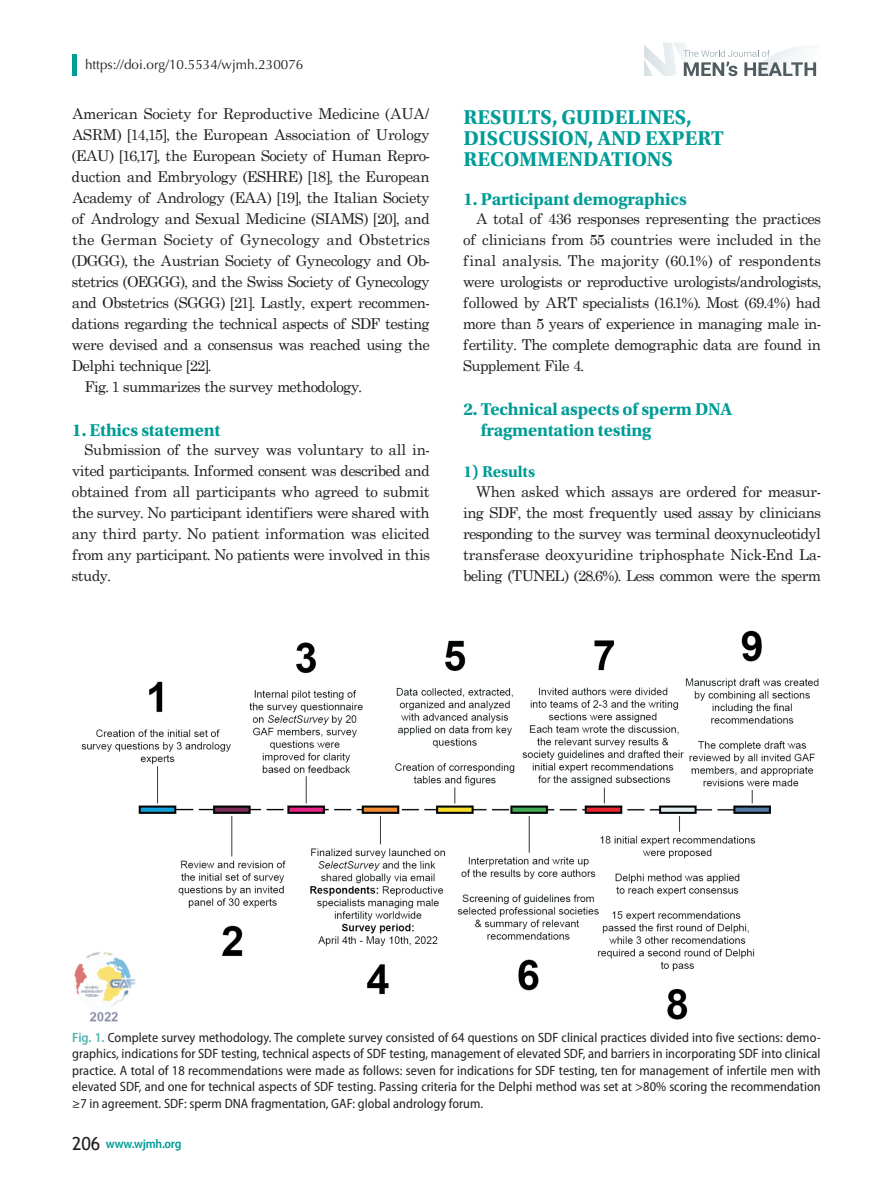
<style>
.page{position:relative;width:893px;height:1191px;background:#fff}
.page>*{position:absolute;margin:0;border:0;box-sizing:border-box;transform-origin:0 0}
.서론_1st{font:700 21px/21px "Utopia Std";color:#009c97}
._1__제목_2nd{font:700 18px/21px "Utopia Std";letter-spacing:-.01em;color:#009c97}
._1__제목_3rd{font:700 16.5px "Utopia Std";letter-spacing:-.005em;color:#009c97}
.본문{font:15px/21px "Century Schoolbook";letter-spacing:-.035em;color:#231f20;text-align:justify}
.그림설명{font:semi-condensed 13.5px/16.5px "Myriad Pro";color:#231f20;text-align:justify}
.t1{font:13.5px "Optima LT Std";color:#231f20}
.t2{font:600 semi-condensed 12.75px "Myriad Pro";letter-spacing:-.025em;color:#009c97}
.s1{font-weight:600;color:#51b3b1}
.s2{font-family:"Trebuchet MS";font-weight:400;font-stretch:normal;font-size:18px;color:#231f20}
</style>
<div class="page">
<div style="left:72px;top:54px;width:5px;height:21px;background:#009c97"></div>
<svg style="left:644px;top:43px;width:173px;height:33px"></svg>
<img style="left:75px;top:630px;width:744px;height:391px">
<p class="t1" style="left:85px;top:57px;width:220px">https://doi.org/10.5534/wjmh.230076</p>
<p class="본문" style="left:72px;top:102px;width:360px">American Society for Reproductive Medicine (AUA/ ASRM) [14,15], the European Association of Urology (EAU) [16,17], the European Society of Human Repro&shy;duction and Embryology (ESHRE) [18], the European Academy of Andrology (EAA) [19], the Italian Society of Andrology and Sexual Medicine (SIAMS) [20], and the German Society of Gynecology and Obstetrics (DGGG), the Austrian Society of Gynecology and Ob&shy;stetrics (OEGGG), and the Swiss Society of Gynecology and Obstetrics (SGGG) [21]. Lastly, expert recommen&shy;dations regarding the technical aspects of SDF testing were devised and a consensus was reached using the Delphi technique [22].</p>
<p class="본문" style="left:84px;top:375px;width:280px">Fig. 1 summarizes the survey methodology.</p>
<p class="_1__제목_2nd" style="left:72px;top:420px;width:150px">1. Ethics statement</p>
<p class="본문" style="left:72px;top:438px;width:360px;text-indent:13px">Submission of the survey was voluntary to all in&shy;vited participants. Informed consent was described and obtained from all participants who agreed to submit the survey. No participant identifiers were shared with any third party. No patient information was elicited from any participant. No patients were involved in this study.</p>
<p class="서론_1st" style="left:464px;top:107px;width:262px">RESULTS, GUIDELINES,<br>DISCUSSION, AND EXPERT<br>RECOMMENDATIONS</p>
<p class="_1__제목_2nd" style="left:463px;top:189px;width:225px">1. Participant demographics</p>
<p class="본문" style="left:463px;top:207px;width:360px;text-indent:14px">A total of 436 responses representing the practices of clinicians from 55 countries were included in the final analysis. The majority (60.1%) of respondents were urologists or reproductive urologists/andrologists, followed by ART specialists (16.1%). Most (69.4%) had more than 5 years of experience in managing male in&shy;fertility. The complete demographic data are found in Supplement File 4.</p>
<p class="_1__제목_2nd" style="left:481px;top:399px;width:253px;text-indent:-17px">2. Technical aspects of sperm DNA fragmentation testing</p>
<p class="_1__제목_3rd" style="left:463px;top:462px;width:73px">1) Results</p>
<p class="본문" style="left:463px;top:480px;width:360px;text-indent:13px">When asked which assays are ordered for measur&shy;ing SDF, the most frequently used assay by clinicians responding to the survey was terminal deoxynucleotidyl transferase deoxyuridine triphosphate Nick-End La&shy;beling (TUNEL) (28.6%). Less common were the sperm</p>
<p class="그림설명" style="left:72px;top:1029px;width:750px"><span class="s1">Fig. 1.</span> Complete survey methodology. The complete survey consisted of 64 questions on SDF clinical practices divided into five sections: demo&shy;graphics, indications for SDF testing, technical aspects of SDF testing, management of elevated SDF, and barriers in incorporating SDF into clinical practice. A total of 18 recommendations were made as follows: seven for indications for SDF testing, ten for management of infertile men with elevated SDF, and one for technical aspects of SDF testing. Passing criteria for the Delphi method was set at &gt;80% scoring the recommendation ≥7 in agreement. SDF: sperm DNA fragmentation, GAF: global andrology forum.</p>
<p class="t2" style="left:72px;top:1135px;width:111px"><span class="s2">206</span> www.wjmh.org</p>
</div>
